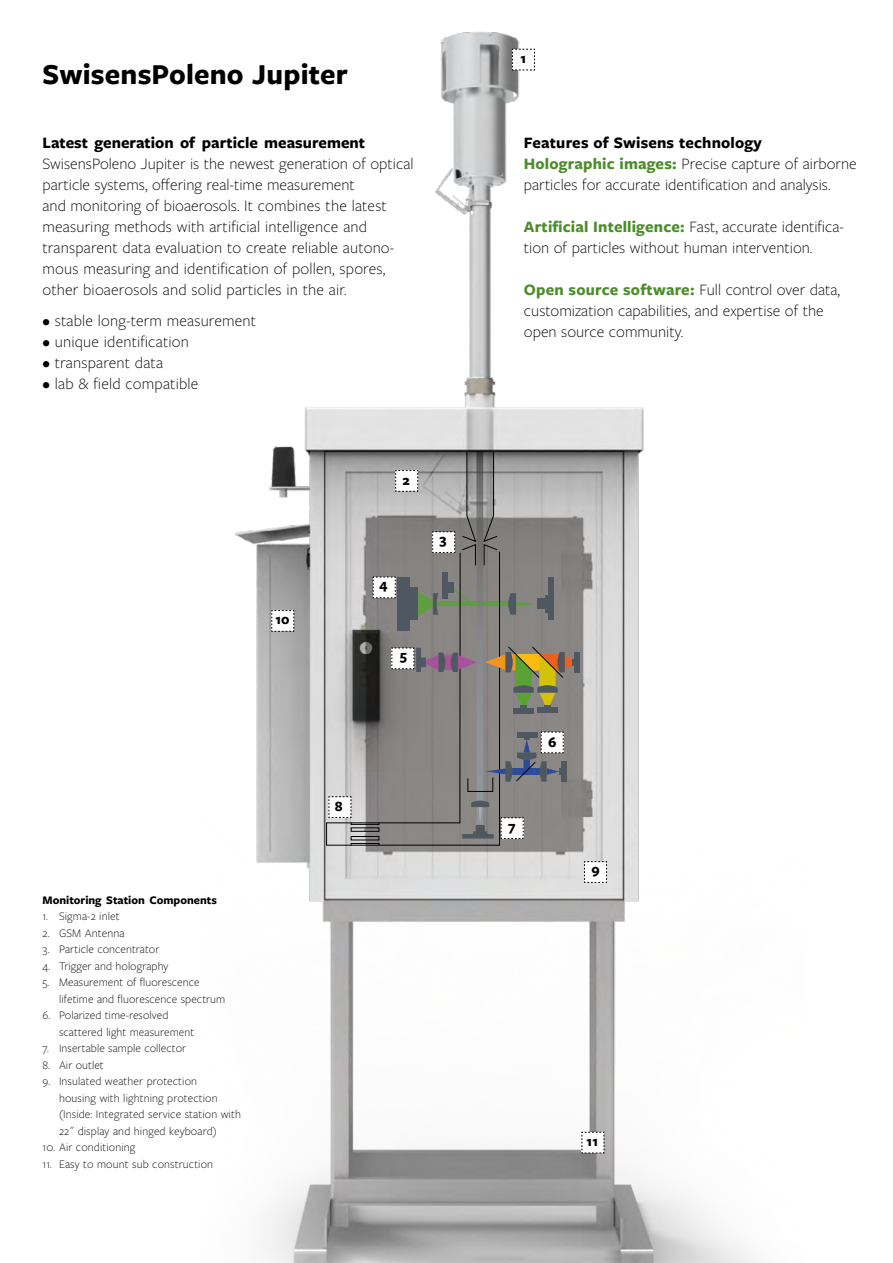
<style>
.page{position:relative;width:893px;height:1263px;background:#fff}
.page>*{position:absolute;margin:0;border:0;box-sizing:border-box;transform-origin:0 0}
.t1{font:700 30px "Freight Sans Pro";letter-spacing:.005em;color:#000}
.t2{font:300 16.5px/21px "Freight Sans Pro";color:#000}
.t3{font:700 16.5px "Freight Sans Pro";color:#000}
.t4{font:700 14.7px "Freight Sans Pro";color:#000}
.t5{font:300 12px/16.5px "Freight Sans Pro";letter-spacing:.005em;color:#000}
.t6{font:700 12px "Freight Sans Pro";color:#000}
.s1{font-weight:700}
.s2{font-weight:700;color:#4b8d2b}
</style>
<div class="page">
<img style="left:235px;top:31px;width:520px;height:1232px">
<svg style="left:462px;top:452px;width:35px;height:99px;background:#848383"></svg>
<hr style="left:432px;top:602px;width:78px;height:4px;background:#609d42">
<svg style="left:507px;top:593px;width:30px;height:22px"></svg>
<div style="left:537px;top:598px;width:8px;height:11px;background:#4f5761"></div>
<hr style="left:545px;top:595px;width:3px;height:17px;background:#4f5761">
<div style="left:548px;top:577px;width:6px;height:43px;background:#4f5761"></div>
<svg style="left:326px;top:551px;width:174px;height:294px;background:#8c8b89"></svg>
<div style="left:561px;top:761px;width:5px;height:20px;background:#4f5761"></div>
<svg style="left:476px;top:451px;width:7px;height:349px;background:#7b7c7d"></svg>
<svg style="left:462px;top:800px;width:32px;height:38px"></svg>
<div style="left:351px;top:822px;width:28px;height:2px;border:1px solid #020203"></div>
<div style="left:351px;top:836px;width:28px;height:4px;border:1px solid #020203"></div>
<div style="left:351px;top:843px;width:28px;height:2px;border:1px solid #020203"></div>
<div style="left:537px;top:708px;width:21px;height:5px;background:#4f5761"></div>
<div style="left:575px;top:652px;width:5px;height:20px;background:#4f5761"></div>
<div style="left:513px;top:708px;width:21px;height:5px;background:#4f5761"></div>
<svg style="left:485px;top:646px;width:90px;height:62px;background:#8e865d"></svg>
<svg style="left:432px;top:531px;width:23px;height:22px"></svg>
<svg style="left:373px;top:577px;width:23px;height:21px"></svg>
<svg style="left:395px;top:470px;width:23px;height:22px"></svg>
<svg style="left:391px;top:647px;width:86px;height:25px"></svg>
<svg style="left:468px;top:732px;width:96px;height:60px;background:#83848a"></svg>
<svg style="left:501px;top:817px;width:23px;height:22px"></svg>
<svg style="left:328px;top:796px;width:24px;height:22px"></svg>
<svg style="left:584px;top:861px;width:23px;height:22px"></svg>
<svg style="left:512px;top:49px;width:23px;height:22px"></svg>
<svg style="left:271px;top:610px;width:24px;height:22px"></svg>
<svg style="left:581px;top:1132px;width:24px;height:22px"></svg>
<h1 class="t1" style="left:43px;top:53px;width:307px">SwisensPoleno Jupiter</h1>
<p class="t3" style="left:43px;top:131px;width:324px">Latest generation of particle measurement</p>
<p class="t2" style="left:43px;top:152px;width:372px">SwisensPoleno Jupiter is the newest generation of optical particle systems, offering real-time measurement<br>and monitoring of bioaerosols. It combines the latest measuring methods with artificial intelligence and transparent data evaluation to create reliable autono&shy;mous measuring and identification of pollen, spores, other bioaerosols and solid particles in the air.</p>
<p class="t2" style="left:43px;top:310px;width:215px">• stable long-term measurement</p>
<p class="t2" style="left:43px;top:331px;width:148px">• unique identification</p>
<p class="t2" style="left:43px;top:352px;width:122px">• transparent data</p>
<p class="t2" style="left:43px;top:373px;width:157px">• lab &amp; field compatible</p>
<p class="t4" style="left:275px;top:609px;width:16px">10</p>
<p class="t4" style="left:403px;top:470px;width:9px">2</p>
<p class="t4" style="left:379px;top:574px;width:10px">4</p>
<p class="t4" style="left:400px;top:645px;width:9px">5</p>
<p class="t4" style="left:440px;top:529px;width:9px">3</p>
<p class="t6" style="left:43px;top:891px;width:176px">Monitoring Station Components</p>
<p class="t5" style="left:43px;top:907px;width:79px">1. Sigma-2 inlet</p>
<p class="t5" style="left:43px;top:924px;width:83px">2. GSM Antenna</p>
<p class="t5" style="left:43px;top:940px;width:118px">3. Particle concentrator</p>
<p class="t5" style="left:43px;top:957px;width:127px">4. Trigger and holography</p>
<p class="t5" style="left:59px;top:973px;width:168px;text-indent:-16px">5. Measurement of fluorescence lifetime and fluorescence spectrum</p>
<p class="t5" style="left:59px;top:1006px;width:137px;text-indent:-16px">6. Polarized time-resolved scattered light measurement</p>
<p class="t5" style="left:43px;top:1039px;width:145px">7. Insertable sample collector</p>
<p class="t5" style="left:43px;top:1056px;width:63px">8. Air outlet</p>
<p class="t5" style="left:59px;top:1072px;width:183px;text-indent:-16px">9. Insulated weather protection<br>housing with lightning protection (Inside: Integrated service station with 22˝ display and hinged keyboard)</p>
<p class="t5" style="left:43px;top:1138px;width:94px">10. Air conditioning</p>
<p class="t5" style="left:43px;top:1155px;width:172px">11. Easy to mount sub construction</p>
<p class="t4" style="left:335px;top:796px;width:9px">8</p>
<p class="t4" style="left:520px;top:49px;width:7px">1</p>
<p class="t2" style="left:524px;top:131px;width:334px"><span class="s1">Features of Swisens technology<br></span><span class="s2">Holographic images:</span> Precise capture of airborne particles for accurate identification and analysis.</p>
<p class="t2" style="left:524px;top:215px;width:322px"><span class="s2">Artificial Intelligence:</span> Fast, accurate identifica&shy;tion of particles without human intervention.</p>
<p class="t2" style="left:524px;top:278px;width:317px"><span class="s2">Open source software:</span> Full control over data, customization capabilities, and expertise of the open source community.</p>
<p class="t4" style="left:508px;top:816px;width:9px">7</p>
<p class="t4" style="left:548px;top:732px;width:10px">6</p>
<p class="t4" style="left:591px;top:859px;width:10px">9</p>
<p class="t4" style="left:587px;top:1131px;width:13px">11</p>
</div>
